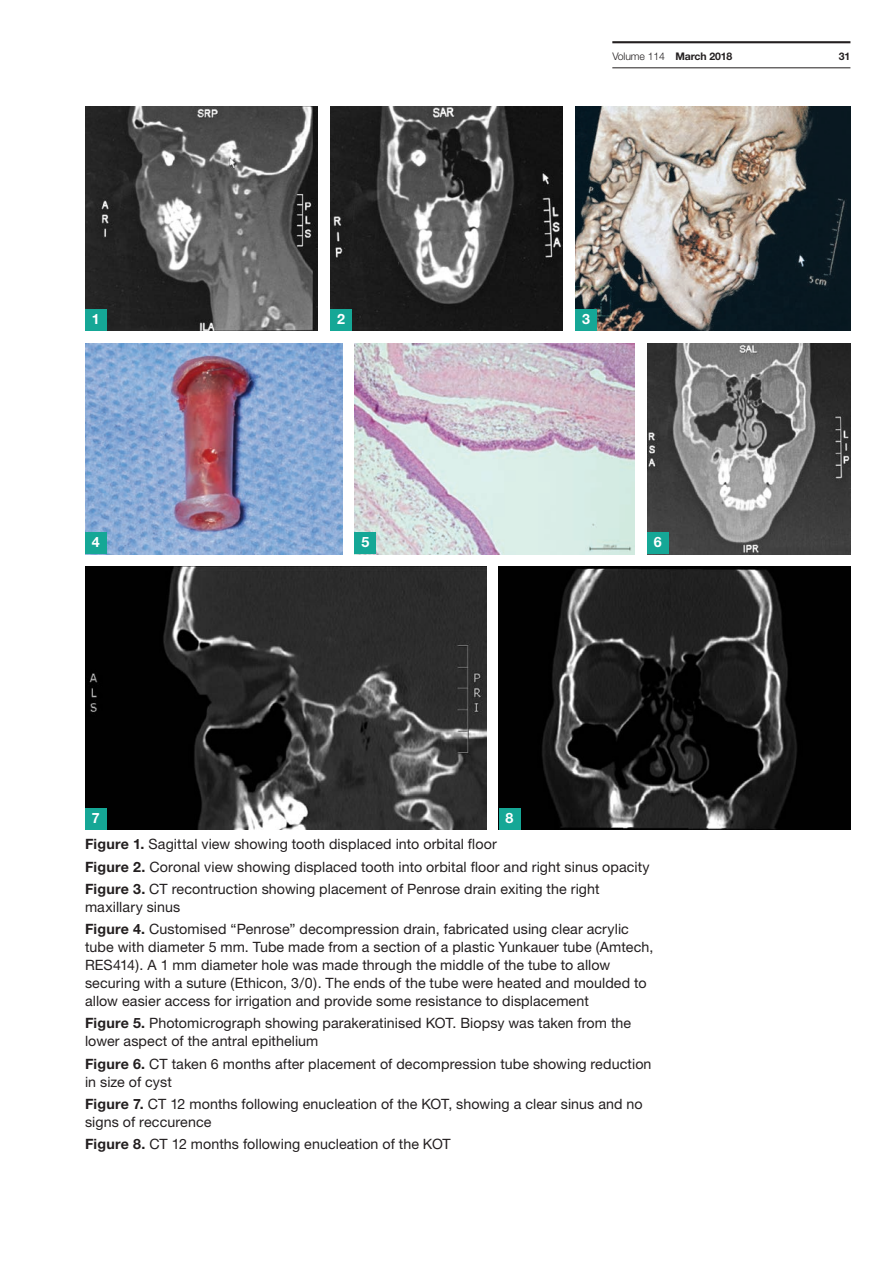
<style>
.page{position:relative;width:893px;height:1263px;background:#fff}
.page>*{position:absolute;margin:0;border:0;box-sizing:border-box;transform-origin:0 0}
.t1{font:14.25px/18px "Helvetica Neue";letter-spacing:.005em;color:#231f20}
.t2{font:700 14.25px "Helvetica Neue";color:#fff}
.t3{font:300 10.5px "Helvetica Neue";letter-spacing:-.01em;color:#231f20}
.t4{font:700 10.5px "Helvetica Neue";color:#231f20}
.s1{font-weight:700}
</style>
<div class="page">
<img style="left:85px;top:106px;width:233px;height:225px">
<img style="left:330px;top:106px;width:233px;height:225px">
<img style="left:576px;top:106px;width:274px;height:225px">
<img style="left:355px;top:344px;width:279px;height:210px">
<img style="left:85px;top:344px;width:257px;height:210px">
<img style="left:647px;top:344px;width:203px;height:210px">
<img style="left:85px;top:567px;width:401px;height:263px">
<img style="left:499px;top:567px;width:352px;height:263px">
<div style="left:85px;top:310px;width:21px;height:21px;background:#15a796"></div>
<div style="left:330px;top:310px;width:22px;height:21px;background:#15a796"></div>
<div style="left:576px;top:310px;width:21px;height:21px;background:#15a796"></div>
<div style="left:85px;top:533px;width:21px;height:21px;background:#15a796"></div>
<div style="left:355px;top:533px;width:21px;height:21px;background:#15a796"></div>
<div style="left:647px;top:533px;width:21px;height:21px;background:#15a796"></div>
<div style="left:85px;top:808px;width:21px;height:22px;background:#15a796"></div>
<div style="left:499px;top:808px;width:21px;height:22px;background:#15a796"></div>
<hr style="left:612px;top:68px;width:238px;height:1px;background:#231f20">
<hr style="left:612px;top:41px;width:238px;height:2px;background:#231f20">
<p class="t3" style="left:612px;top:49px;width:122px">Volume 114 <span class="s1">March 2018</span></p>
<p class="t4" style="left:839px;top:49px;width:13px">31</p>
<p class="t2" style="left:92px;top:310px;width:9px">1</p>
<p class="t2" style="left:337px;top:310px;width:9px">2</p>
<p class="t2" style="left:582px;top:310px;width:9px">3</p>
<p class="t2" style="left:92px;top:533px;width:9px">4</p>
<p class="t2" style="left:361px;top:533px;width:9px">5</p>
<p class="t2" style="left:654px;top:533px;width:9px">6</p>
<p class="t2" style="left:92px;top:809px;width:9px">7</p>
<p class="t2" style="left:506px;top:809px;width:9px">8</p>
<p class="t1" style="left:85px;top:833px;width:566px;line-height:22.2px"><span class="s1">Figure 1.</span> Sagittal view showing tooth displaced into orbital floor<br><span class="s1">Figure 2.</span> Coronal view showing displaced tooth into orbital floor and right sinus opacity<br><span class="s1">Figure 3.</span> CT recontruction showing placement of Penrose drain exiting the right</p>
<p class="t1" style="left:85px;top:895px;width:545px;line-height:22.2px">maxillary sinus<br><span class="s1">Figure 4.</span> Customised “Penrose” decompression drain, fabricated using clear acrylic</p>
<p class="t1" style="left:85px;top:938px;width:570px">tube with diameter 5 mm. Tube made from a section of a plastic Yunkauer tube (Amtech, RES414). A 1 mm diameter hole was made through the middle of the tube to allow securing with a suture (Ethicon, 3/0). The ends of the tube were heated and moulded to allow easier access for irrigation and provide some resistance to displacement</p>
<p class="t1" style="left:85px;top:1014px;width:548px"><span class="s1">Figure 5.</span> Photomicrograph showing parakeratinised KOT. Biopsy was taken from the lower aspect of the antral epithelium</p>
<p class="t1" style="left:85px;top:1054px;width:568px"><span class="s1">Figure 6.</span> CT taken 6 months after placement of decompression tube showing reduction in size of cyst</p>
<p class="t1" style="left:85px;top:1095px;width:559px"><span class="s1">Figure 7.</span> CT 12 months following enucleation of the KOT, showing a clear sinus and no signs of reccurence</p>
<p class="t1" style="left:85px;top:1135px;width:367px"><span class="s1">Figure 8.</span> CT 12 months following enucleation of the KOT</p>
</div>
